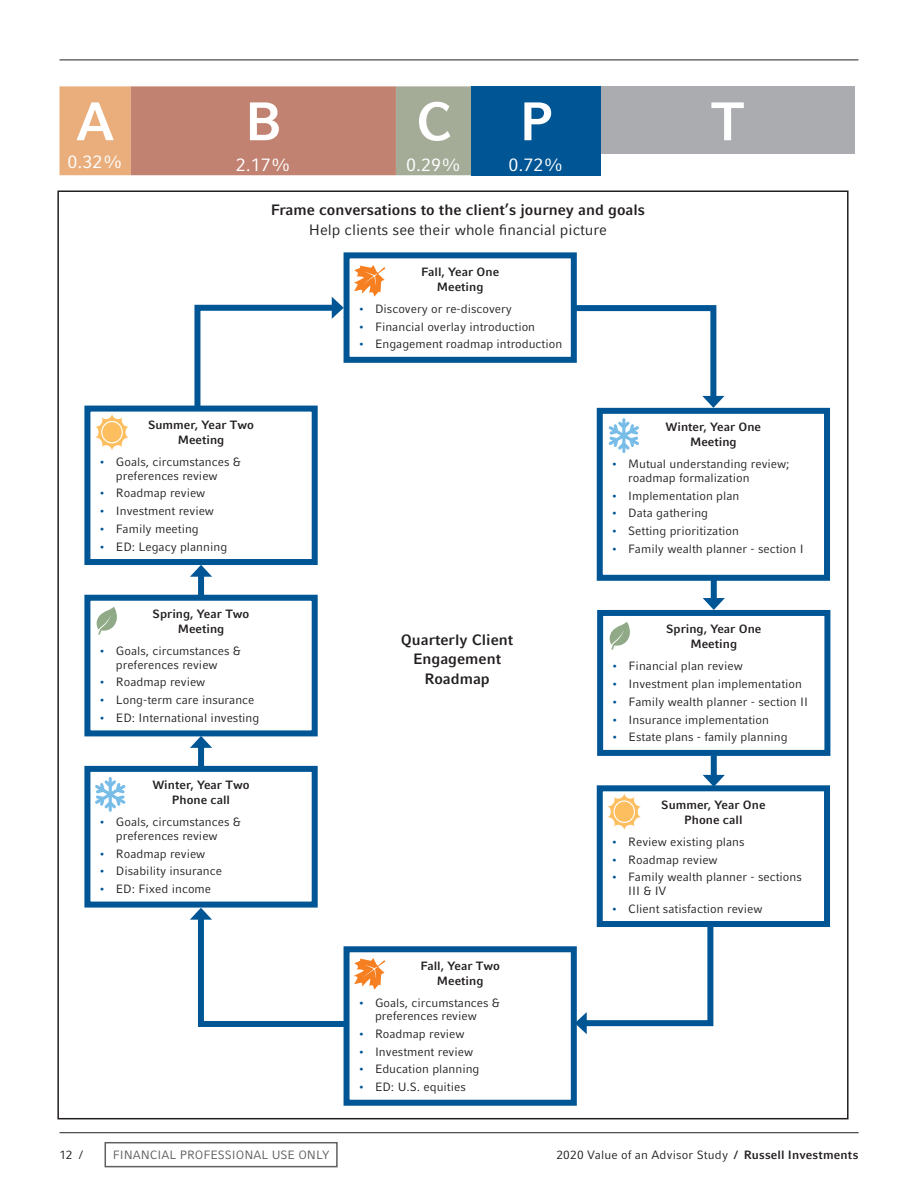
<style>
.page{position:relative;width:918px;height:1188px;background:#fff}
.page>*{position:absolute;margin:0;border:0;box-sizing:border-box;transform-origin:0 0}
.t1{font:700 54px "Compatil Fact LT Pro";color:#fff}
.t2{font:18px "Compatil Fact LT Pro";color:#fff}
.t3{font:700 15px/19.5px "Compatil Fact LT Pro";color:#231f20;text-align:center}
.t4{font:15px "Compatil Fact LT Pro";color:#231f20}
.t5{font:12px/13.5px "Compatil Fact LT Pro";color:#231f20;text-align:center}
.t6{font:700 12px/15px "Compatil Fact LT Pro";color:#231f20;text-align:center}
.t7{font:12px "Compatil Fact LT Pro";color:#5f5f62}
.s1{color:#005595}
.s2{font-weight:700}
</style>
<div class="page">
<div style="left:105px;top:1142px;width:233px;height:25px;border:2px solid #5f5f62"></div>
<svg style="left:60px;top:86px;width:412px;height:89px;background:#c3917a"></svg>
<div style="left:472px;top:86px;width:129px;height:68px;background:#005595"></div>
<div style="left:601px;top:86px;width:254px;height:68px;background:#abacb0"></div>
<div style="left:472px;top:154px;width:129px;height:21px;background:#005595"></div>
<div style="left:344px;top:252px;width:233px;height:111px;border:6px solid #005595"></div>
<div style="left:597px;top:408px;width:233px;height:173px;border:6px solid #005595"></div>
<div style="left:597px;top:610px;width:233px;height:146px;border:6px solid #005595"></div>
<div style="left:597px;top:785px;width:233px;height:142px;border:6px solid #005595"></div>
<div style="left:344px;top:946px;width:233px;height:160px;border:6px solid #005595"></div>
<div style="left:84px;top:766px;width:234px;height:142px;border:6px solid #005595"></div>
<div style="left:84px;top:595px;width:234px;height:141px;border:6px solid #005595"></div>
<div style="left:84px;top:406px;width:234px;height:159px;border:6px solid #005595"></div>
<svg style="left:570px;top:302px;width:154px;height:106px"></svg>
<div style="left:711px;top:579px;width:6px;height:23px;background:#005595"></div>
<svg style="left:703px;top:598px;width:22px;height:12px"></svg>
<div style="left:711px;top:755px;width:6px;height:24px;background:#005595"></div>
<svg style="left:703px;top:775px;width:22px;height:12px"></svg>
<div style="left:198px;top:744px;width:6px;height:23px;background:#005595"></div>
<svg style="left:190px;top:736px;width:22px;height:12px"></svg>
<div style="left:198px;top:573px;width:6px;height:23px;background:#005595"></div>
<svg style="left:190px;top:565px;width:22px;height:12px"></svg>
<svg style="left:575px;top:919px;width:141px;height:115px"></svg>
<svg style="left:191px;top:297px;width:153px;height:117px"></svg>
<svg style="left:609px;top:418px;width:30px;height:35px"></svg>
<svg style="left:95px;top:414px;width:34px;height:37px"></svg>
<div style="left:102px;top:422px;width:20px;height:20px;background:#fdbe60;border-radius:50%"></div>
<svg style="left:354px;top:265px;width:31px;height:32px"></svg>
<svg style="left:97px;top:607px;width:20px;height:28px"></svg>
<svg style="left:190px;top:908px;width:195px;height:122px"></svg>
<svg style="left:607px;top:793px;width:34px;height:37px"></svg>
<div style="left:615px;top:802px;width:19px;height:20px;background:#fdbe60;border-radius:50%"></div>
<svg style="left:95px;top:777px;width:30px;height:35px"></svg>
<svg style="left:610px;top:622px;width:20px;height:28px"></svg>
<hr style="left:60px;top:1132px;width:799px;height:1px;background:#231f20">
<hr style="left:60px;top:60px;width:798px;height:1px;background:#231f20">
<h1 class="t1" style="left:76px;top:90px;width:40px">A</h1>
<h1 class="t1" style="left:245px;top:90px;width:39px">B</h1>
<h1 class="t1" style="left:416px;top:90px;width:139px">C P</h1>
<h1 class="t1" style="left:711px;top:90px;width:36px">T</h1>
<h2 class="t2" style="left:68px;top:151px;width:57px">0.32%</h2>
<h2 class="t2" style="left:236px;top:155px;width:57px">2.17%</h2>
<h2 class="t2" style="left:406px;top:155px;width:57px">0.29%</h2>
<h2 class="t2" style="left:509px;top:155px;width:57px">0.72%</h2>
<p class="t3" style="left:271px;top:200px;width:376px">Frame conversations to the client’s journey and goals</p>
<p class="t4" style="left:309px;top:221px;width:300px">Help clients see their whole financial picture</p>
<p class="t6" style="left:148px;top:417px;width:107px">Summer, Year Two<br>Meeting</p>
<p class="t5" style="left:99px;top:455px;width:144px"><span class="s1">•</span> Goals, circumstances &amp; preferences review</p>
<p class="t5" style="left:99px;top:486px;width:108px"><span class="s1">•</span> Roadmap review</p>
<p class="t5" style="left:99px;top:504px;width:117px"><span class="s1">•</span> Investment review</p>
<p class="t5" style="left:99px;top:522px;width:101px"><span class="s1">•</span> Family meeting</p>
<p class="t5" style="left:99px;top:540px;width:130px"><span class="s1">•</span> ED: Legacy planning</p>
<p class="t6" style="left:153px;top:607px;width:98px">Spring, Year Two<br>Meeting</p>
<p class="t5" style="left:99px;top:644px;width:144px"><span class="s1">•</span> Goals, circumstances &amp; preferences review</p>
<p class="t5" style="left:99px;top:676px;width:108px"><span class="s1">•</span> Roadmap review</p>
<p class="t5" style="left:99px;top:693px;width:157px"><span class="s1">•</span> Long-term care insurance</p>
<p class="t5" style="left:99px;top:711px;width:162px"><span class="s1">•</span> ED: International investing</p>
<p class="t6" style="left:153px;top:778px;width:99px">Winter, Year Two<br>Phone call</p>
<p class="t5" style="left:99px;top:815px;width:144px"><span class="s1">•</span> Goals, circumstances &amp; preferences review</p>
<p class="t5" style="left:99px;top:847px;width:108px"><span class="s1">•</span> Roadmap review</p>
<p class="t5" style="left:99px;top:864px;width:124px"><span class="s1">•</span> Disability insurance</p>
<p class="t5" style="left:99px;top:882px;width:114px"><span class="s1">•</span> ED: Fixed income</p>
<p class="t6" style="left:421px;top:264px;width:80px">Fall, Year One<br>Meeting</p>
<p class="t5" style="left:358px;top:302px;width:155px"><span class="s1">•</span> Discovery or re-discovery</p>
<p class="t5" style="left:358px;top:320px;width:179px"><span class="s1">•</span> Financial overlay introduction</p>
<p class="t5" style="left:358px;top:337px;width:206px"><span class="s1">•</span> Engagement roadmap introduction</p>
<p class="t3" style="left:401px;top:630px;width:114px">Quarterly Client<br>Engagement<br>Roadmap</p>
<p class="t6" style="left:420px;top:958px;width:81px">Fall, Year Two<br>Meeting</p>
<p class="t5" style="left:358px;top:996px;width:144px"><span class="s1">•</span> Goals, circumstances &amp; preferences review</p>
<p class="t5" style="left:358px;top:1027px;width:108px"><span class="s1">•</span> Roadmap review</p>
<p class="t5" style="left:358px;top:1045px;width:117px"><span class="s1">•</span> Investment review</p>
<p class="t5" style="left:358px;top:1063px;width:123px"><span class="s1">•</span> Education planning</p>
<p class="t5" style="left:358px;top:1080px;width:109px"><span class="s1">•</span> ED: U.S. equities</p>
<p class="t6" style="left:666px;top:420px;width:97px">Winter, Year One<br>Meeting</p>
<p class="t5" style="left:628px;top:457px;width:163px;text-align:left;text-indent:-17px"><span class="s1">•</span> Mutual understanding review; roadmap formalization</p>
<p class="t5" style="left:611px;top:489px;width:130px"><span class="s1">•</span> Implementation plan</p>
<p class="t5" style="left:611px;top:506px;width:98px"><span class="s1">•</span> Data gathering</p>
<p class="t5" style="left:611px;top:524px;width:129px"><span class="s1">•</span> Setting prioritization</p>
<p class="t5" style="left:611px;top:542px;width:194px"><span class="s1">•</span> Family wealth planner - section I</p>
<p class="t6" style="left:666px;top:622px;width:97px">Spring, Year One<br>Meeting</p>
<p class="t5" style="left:612px;top:660px;width:133px"><span class="s1">•</span> Financial plan review</p>
<p class="t5" style="left:612px;top:677px;width:192px"><span class="s1">•</span> Investment plan implementation</p>
<p class="t5" style="left:612px;top:695px;width:198px"><span class="s1">•</span> Family wealth planner - section II</p>
<p class="t5" style="left:612px;top:713px;width:159px"><span class="s1">•</span> Insurance implementation</p>
<p class="t5" style="left:612px;top:731px;width:178px"><span class="s1">•</span> Estate plans - family planning</p>
<p class="t6" style="left:661px;top:797px;width:106px">Summer, Year One<br>Phone call</p>
<p class="t5" style="left:611px;top:835px;width:135px"><span class="s1">•</span> Review existing plans</p>
<p class="t5" style="left:611px;top:853px;width:108px"><span class="s1">•</span> Roadmap review</p>
<p class="t5" style="left:628px;top:870px;width:175px;text-align:left;text-indent:-17px"><span class="s1">•</span> Family wealth planner - sections<br>III &amp; IV</p>
<p class="t5" style="left:611px;top:902px;width:153px"><span class="s1">•</span> Client satisfaction review</p>
<p class="t5" style="left:60px;top:1148px;width:25px">12 /</p>
<p class="t5" style="left:556px;top:1148px;width:304px">2020 Value of an Advisor Study <span class="s2">/ Russell Investments</span></p>
<p class="t7" style="left:113px;top:1148px;width:218px">FINANCIAL PROFESSIONAL USE ONLY</p>
</div>
